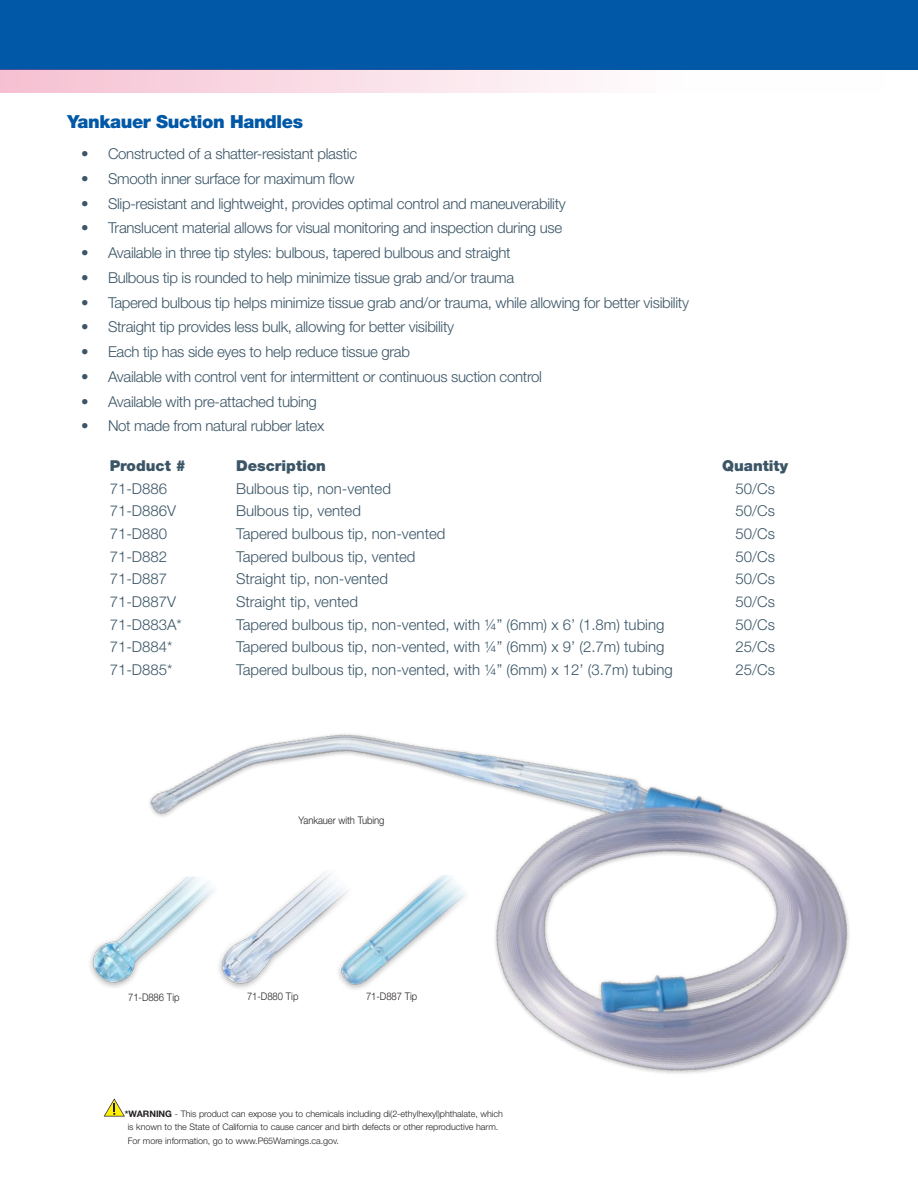
<style>
.page{position:relative;width:918px;height:1188px;background:#fff}
.page>*{position:absolute;margin:0;border:0;box-sizing:border-box;transform-origin:0 0}
.t1{font:900 18px "Helvetica Neue LT Std";letter-spacing:-.02em;color:#0158a6}
.t2{font:300 15px "Helvetica Neue LT Std";letter-spacing:-.02em;color:#3b5566}
.t3{font:300 15px "Helvetica Neue LT Std";color:#3b5566}
.t4{font:900 15px "Helvetica Neue LT Std";color:#3b5566}
.t5{font:300 10.5px "Helvetica Neue LT Std";letter-spacing:-.005em;color:#231f20;scale:.9 1}
.t6{font:300 9px/13.5px "Helvetica Neue LT Std";letter-spacing:-.005em;color:#231f20}
.s1{font-weight:700}
</style>
<div class="page">
<div style="left:0;top:0;width:918px;height:69px;background:#0158a6"></div>
<div style="left:0;top:69px;width:885px;height:24px;background:linear-gradient(to right,#f6c3d4,#fff)"></div>
<img style="left:103px;top:734px;width:747px;height:383px">
<svg style="left:104px;top:1098px;width:21px;height:19px"></svg>
<img style="left:336px;top:875px;width:156px;height:117px">
<img style="left:90px;top:876px;width:127px;height:113px">
<img style="left:217px;top:869px;width:155px;height:122px">
<p class="t1" style="left:68px;top:111px;width:237px">Yankauer Suction Handles</p>
<p class="t2" style="left:81px;top:145px;width:278px">• Constructed of a shatter-resistant plastic</p>
<p class="t2" style="left:81px;top:169px;width:275px">• Smooth inner surface for maximum flow</p>
<p class="t2" style="left:81px;top:194px;width:486px">• Slip-resistant and lightweight, provides optimal control and maneuverability</p>
<p class="t2" style="left:81px;top:219px;width:483px">• Translucent material allows for visual monitoring and inspection during use</p>
<p class="t2" style="left:81px;top:244px;width:431px">• Available in three tip styles: bulbous, tapered bulbous and straight</p>
<p class="t2" style="left:81px;top:268px;width:435px">• Bulbous tip is rounded to help minimize tissue grab and/or trauma</p>
<p class="t2" style="left:81px;top:293px;width:609px">• Tapered bulbous tip helps minimize tissue grab and/or trauma, while allowing for better visibility</p>
<p class="t2" style="left:81px;top:318px;width:375px">• Straight tip provides less bulk, allowing for better visibility</p>
<p class="t2" style="left:81px;top:343px;width:331px">• Each tip has side eyes to help reduce tissue grab</p>
<p class="t2" style="left:81px;top:367px;width:463px">• Available with control vent for intermittent or continuous suction control</p>
<p class="t2" style="left:81px;top:392px;width:237px">• Available with pre-attached tubing</p>
<p class="t2" style="left:81px;top:417px;width:245px">• Not made from natural rubber latex</p>
<p class="t4" style="left:110px;top:456px;width:78px">Product #</p>
<p class="t4" style="left:236px;top:456px;width:91px">Description</p>
<p class="t4" style="left:722px;top:456px;width:67px">Quantity</p>
<p class="t2" style="left:110px;top:479px;width:59px">71-D886</p>
<p class="t3" style="left:236px;top:479px;width:157px">Bulbous tip, non-vented</p>
<p class="t2" style="left:735px;top:479px;width:41px">50/Cs</p>
<p class="t2" style="left:110px;top:502px;width:68px">71-D886V</p>
<p class="t3" style="left:236px;top:502px;width:127px">Bulbous tip, vented</p>
<p class="t2" style="left:735px;top:502px;width:41px">50/Cs</p>
<p class="t2" style="left:110px;top:524px;width:59px">71-D880</p>
<p class="t3" style="left:236px;top:524px;width:211px">Tapered bulbous tip, non-vented</p>
<p class="t2" style="left:735px;top:524px;width:41px">50/Cs</p>
<p class="t2" style="left:110px;top:547px;width:59px">71-D882</p>
<p class="t3" style="left:236px;top:547px;width:181px">Tapered bulbous tip, vented</p>
<p class="t2" style="left:735px;top:547px;width:41px">50/Cs</p>
<p class="t2" style="left:110px;top:570px;width:59px">71-D887</p>
<p class="t3" style="left:236px;top:570px;width:153px">Straight tip, non-vented</p>
<p class="t2" style="left:735px;top:570px;width:41px">50/Cs</p>
<p class="t2" style="left:110px;top:593px;width:68px">71-D887V</p>
<p class="t3" style="left:236px;top:593px;width:123px">Straight tip, vented</p>
<p class="t2" style="left:735px;top:593px;width:41px">50/Cs</p>
<p class="t2" style="left:110px;top:615px;width:74px">71-D883A*</p>
<p class="t3" style="left:236px;top:615px;width:430px">Tapered bulbous tip, non-vented, with ¼” (6mm) x 6’ (1.8m) tubing</p>
<p class="t2" style="left:735px;top:615px;width:41px">50/Cs</p>
<p class="t2" style="left:110px;top:638px;width:64px">71-D884*</p>
<p class="t3" style="left:236px;top:638px;width:430px">Tapered bulbous tip, non-vented, with ¼” (6mm) x 9’ (2.7m) tubing</p>
<p class="t2" style="left:735px;top:638px;width:41px">25/Cs</p>
<p class="t2" style="left:110px;top:661px;width:64px">71-D885*</p>
<p class="t3" style="left:236px;top:661px;width:438px">Tapered bulbous tip, non-vented, with ¼” (6mm) x 12’ (3.7m) tubing</p>
<p class="t2" style="left:735px;top:661px;width:41px">25/Cs</p>
<p class="t5" style="left:299px;top:814px;width:97px">Yankauer with Tubing</p>
<p class="t5" style="left:128px;top:990px;width:59px">71-D886 Tip</p>
<p class="t5" style="left:247px;top:990px;width:59px">71-D880 Tip</p>
<p class="t5" style="left:366px;top:990px;width:59px">71-D887 Tip</p>
<p class="t6" style="left:128px;top:1106px;width:377px;text-indent:-3px"><span class="s1">*WARNING</span> - This product can expose you to chemicals including di(2-ethylhexyl)phthalate, which is known to the State of California to cause cancer and birth defects or other reproductive harm.<br>For more information, go to www.P65Warnings.ca.gov.</p>
</div>
